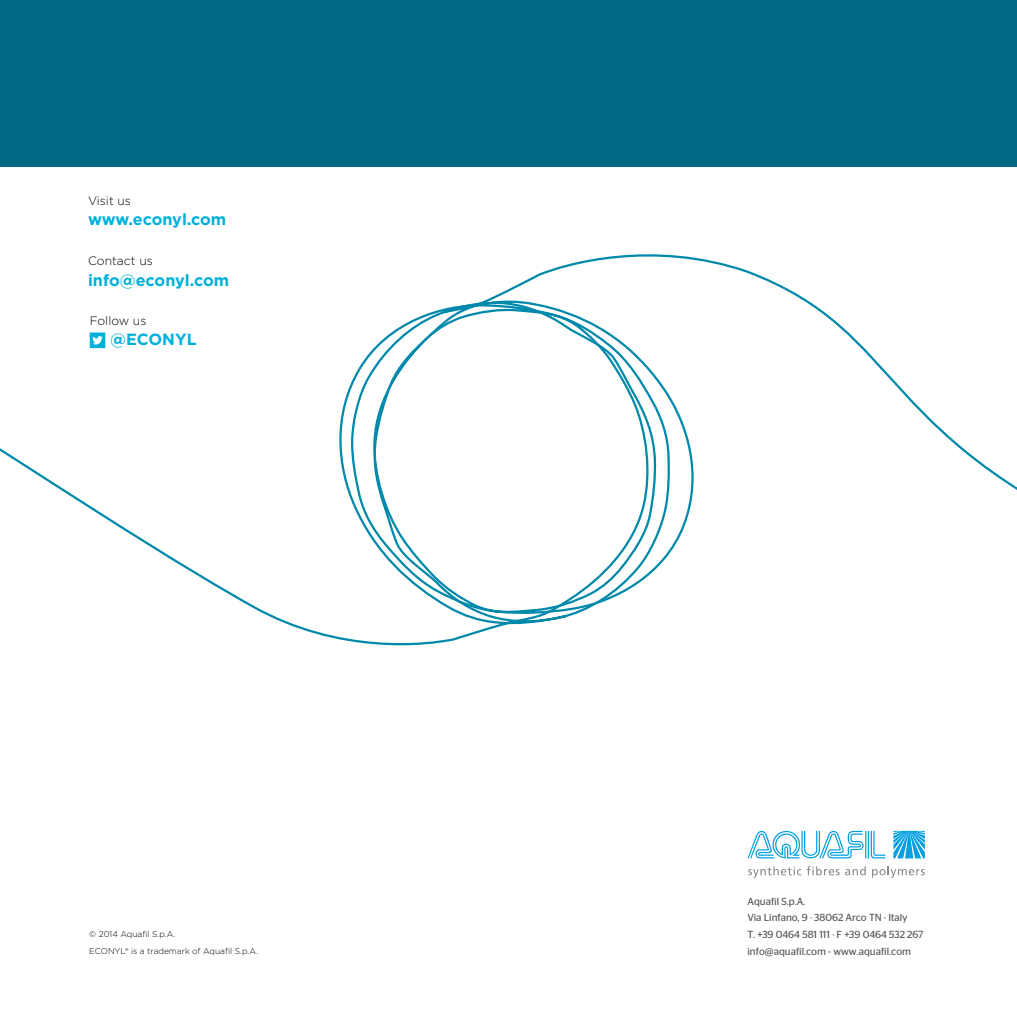
<style>
.page{position:relative;width:1017px;height:1017px;background:#fff}
.page>*{position:absolute;margin:0;border:0;box-sizing:border-box;transform-origin:0 0}
.t1{font:700 16.28px "Gotham";color:#00b0db}
.t2{font:300 12.08px "Gotham";color:#000}
.t3{font:10.33px/16.8px "Stag Sans SLO";color:#575756}
.t4{font:300 8.4px "Gotham";color:#000}
</style>
<div class="page">
<div style="left:0;top:0;width:1017px;height:166px;background:#006784"></div>
<svg style="left:0;top:332px;width:414px;height:314px"></svg>
<svg style="left:350px;top:166px;width:667px;height:479px"></svg>
<svg style="left:893px;top:831px;width:32px;height:27px"></svg>
<svg style="left:747px;top:831px;width:138px;height:27px"></svg>
<svg style="left:748px;top:866px;width:118px;height:12px"></svg>
<svg style="left:872px;top:866px;width:53px;height:12px"></svg>
<svg style="left:90px;top:333px;width:15px;height:15px"></svg>
<p class="t2" style="left:88px;top:193px;width:44px">Visit us</p>
<h1 class="t1" style="left:88px;top:209px;width:140px">www.econyl.com</h1>
<p class="t2" style="left:88px;top:253px;width:66px">Contact us</p>
<h1 class="t1" style="left:88px;top:269px;width:143px">info@econyl.com</h1>
<p class="t2" style="left:90px;top:313px;width:58px">Follow us</p>
<h1 class="t1" style="left:110px;top:329px;width:88px">@ECONYL</h1>
<p class="t4" style="left:89px;top:928px;width:88px">© 2014 Aquafil S.p.A.</p>
<p class="t3" style="left:747px;top:893px;width:178px">Aquafil S.p.A.<br>Via Linfano, 9 · 38062 Arco TN · Italy<br>T. +39 0464 581 111 · F +39 0464 532 267</p>
<p class="t4" style="left:89px;top:946px;width:170px">ECONYL® is a trademark of Aquafil S.p.A.</p>
<p class="t3" style="left:747px;top:943px;width:165px">info@aquafil.com - www.aquafil.com</p>
</div>
